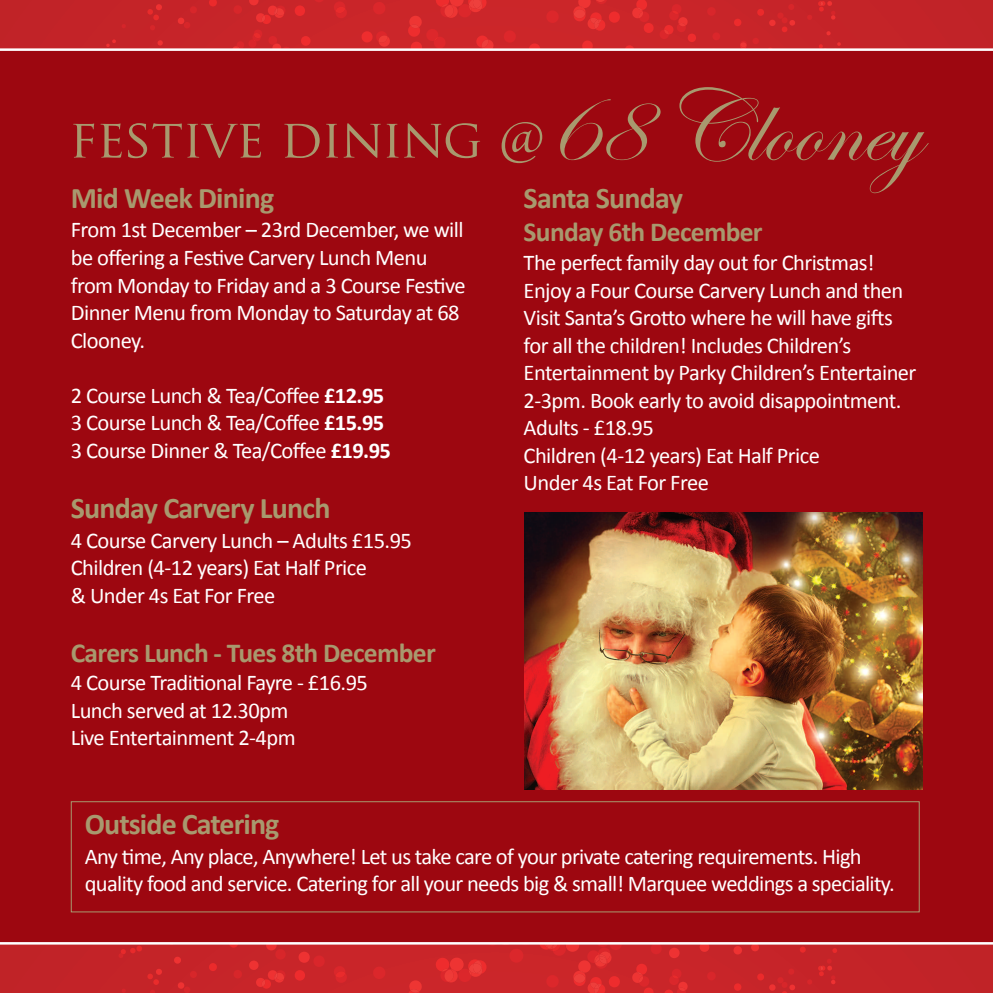
<style>
.page{position:relative;width:993px;height:993px;background:#fff}
.page>*{position:absolute;margin:0;border:0;box-sizing:border-box;transform-origin:0 0}
.t1{font:52.5px "Trajan Pro";letter-spacing:-.015em;color:#a8996e}
.t2{font:700 30px "Calibri";letter-spacing:-.025em;color:#a8996e}
.t3{font:700 27.5px "Calibri";letter-spacing:-.025em;color:#a8996e}
.t4{font:22.5px/27.5px "Calibri";letter-spacing:-.025em;color:#fff}
.s1{font-family:"Edwardian Script ITC";font-size:103.75px}
.s2{font-weight:700}
</style>
<div class="page">
<div style="left:0;top:0;width:992px;height:992px;background:#9d0710"></div>
<div style="left:0;top:0;width:992px;height:50px;background:#c62429"></div>
<svg style="left:315px;top:0;width:8px;height:2px"></svg>
<svg style="left:234px;top:5px;width:8px;height:9px"></svg>
<svg style="left:504px;top:30px;width:12px;height:13px"></svg>
<svg style="left:122px;top:24px;width:4px;height:4px"></svg>
<svg style="left:707px;top:7px;width:9px;height:9px"></svg>
<svg style="left:546px;top:10px;width:13px;height:13px"></svg>
<svg style="left:334px;top:1px;width:13px;height:17px"></svg>
<svg style="left:712px;top:32px;width:8px;height:8px"></svg>
<svg style="left:373px;top:2px;width:13px;height:12px"></svg>
<svg style="left:740px;top:38px;width:19px;height:10px"></svg>
<svg style="left:301px;top:36px;width:10px;height:10px"></svg>
<svg style="left:734px;top:19px;width:7px;height:7px"></svg>
<svg style="left:529px;top:43px;width:11px;height:5px"></svg>
<svg style="left:209px;top:0;width:8px;height:6px"></svg>
<svg style="left:294px;top:5px;width:11px;height:11px"></svg>
<svg style="left:147px;top:4px;width:15px;height:26px"></svg>
<svg style="left:157px;top:40px;width:6px;height:6px"></svg>
<svg style="left:819px;top:44px;width:4px;height:4px"></svg>
<svg style="left:106px;top:39px;width:10px;height:8px"></svg>
<svg style="left:178px;top:6px;width:19px;height:22px"></svg>
<svg style="left:757px;top:4px;width:38px;height:28px"></svg>
<svg style="left:807px;top:1px;width:28px;height:19px"></svg>
<svg style="left:573px;top:0;width:123px;height:48px"></svg>
<svg style="left:268px;top:36px;width:21px;height:12px"></svg>
<svg style="left:826px;top:31px;width:4px;height:4px"></svg>
<svg style="left:249px;top:0;width:36px;height:24px"></svg>
<svg style="left:361px;top:31px;width:29px;height:16px"></svg>
<svg style="left:233px;top:30px;width:29px;height:18px"></svg>
<svg style="left:408px;top:0;width:85px;height:48px"></svg>
<div style="left:0;top:943px;width:992px;height:49px;background:#c52428"></div>
<svg style="left:234px;top:970px;width:8px;height:8px"></svg>
<svg style="left:649px;top:944px;width:13px;height:9px"></svg>
<svg style="left:707px;top:972px;width:9px;height:8px"></svg>
<svg style="left:334px;top:966px;width:13px;height:16px"></svg>
<svg style="left:373px;top:966px;width:13px;height:12px"></svg>
<svg style="left:832px;top:948px;width:5px;height:4px"></svg>
<svg style="left:734px;top:983px;width:7px;height:7px"></svg>
<svg style="left:119px;top:946px;width:23px;height:11px"></svg>
<svg style="left:209px;top:963px;width:8px;height:7px"></svg>
<svg style="left:228px;top:944px;width:11px;height:3px"></svg>
<svg style="left:800px;top:946px;width:6px;height:6px"></svg>
<svg style="left:632px;top:963px;width:22px;height:29px"></svg>
<svg style="left:147px;top:969px;width:15px;height:23px"></svg>
<svg style="left:750px;top:944px;width:9px;height:7px"></svg>
<svg style="left:174px;top:957px;width:7px;height:6px"></svg>
<svg style="left:733px;top:946px;width:9px;height:8px"></svg>
<svg style="left:699px;top:944px;width:10px;height:7px"></svg>
<svg style="left:665px;top:969px;width:22px;height:23px"></svg>
<svg style="left:409px;top:980px;width:13px;height:12px"></svg>
<svg style="left:178px;top:971px;width:19px;height:21px"></svg>
<svg style="left:757px;top:969px;width:38px;height:23px"></svg>
<svg style="left:294px;top:951px;width:31px;height:29px"></svg>
<svg style="left:807px;top:959px;width:28px;height:25px"></svg>
<svg style="left:435px;top:944px;width:187px;height:48px"></svg>
<svg style="left:669px;top:947px;width:11px;height:10px"></svg>
<svg style="left:248px;top:944px;width:38px;height:44px"></svg>
<hr style="left:0;top:48px;width:992px;height:3px;background:#fff">
<hr style="left:0;top:941px;width:992px;height:3px;background:#fff">
<img style="left:524px;top:512px;width:397px;height:277px">
<div style="left:71px;top:801px;width:848px;height:111px;border:1px solid #a8996e"></div>
<h1 class="t1" style="left:69px;top:108px;width:851px">FESTIVE DINING @<span class="s1">68 Clooney</span></h1>
<h2 class="t2" style="left:71px;top:179px;width:205px">Mid Week Dining</h2>
<p class="t4" style="left:71px;top:216px;width:396px">From 1st December – 23rd December, we will be offering a Festive Carvery Lunch Menu from Monday to Friday and a 3 Course Festive Dinner Menu from Monday to Saturday at 68<br>Clooney.</p>
<p class="t4" style="left:71px;top:381px;width:321px">2 Course Lunch &amp; Tea/Coffee <span class="s2">£12.95<br></span>3 Course Lunch &amp; Tea/Coffee <span class="s2">£15.95<br></span>3 Course Dinner &amp; Tea/Coffee <span class="s2">£19.95</span></p>
<h2 class="t2" style="left:71px;top:489px;width:261px">Sunday Carvery Lunch</h2>
<p class="t4" style="left:71px;top:526px;width:342px">4 Course Carvery Lunch – Adults £15.95<br>Children (4-12 years) Eat Half Price<br>&amp; Under 4s Eat For Free</p>
<p class="t3" style="left:71px;top:635px;width:366px">Carers Lunch - Tues 8th December</p>
<p class="t4" style="left:71px;top:668px;width:298px">4 Course Traditional Fayre - £16.95<br>Lunch served at 12.30pm<br>Live Entertainment 2-4pm</p>
<h2 class="t2" style="left:523px;top:179px;width:161px">Santa Sunday</h2>
<p class="t3" style="left:523px;top:215px;width:240px">Sunday 6th December</p>
<p class="t4" style="left:523px;top:248px;width:394px">The perfect family day out for Christmas!<br>Enjoy a Four Course Carvery Lunch and then Visit Santa’s Grotto where he will have gifts for all the children! Includes Children’s Entertainment by Parky Children’s Entertainer 2-3pm. Book early to avoid disappointment.<br>Adults - £18.95<br>Children (4-12 years) Eat Half Price<br>Under 4s Eat For Free</p>
<h2 class="t2" style="left:85px;top:805px;width:196px">Outside Catering</h2>
<p class="t4" style="left:85px;top:842px;width:811px">Any time, Any place, Anywhere! Let us take care of your private catering requirements. High quality food and service. Catering for all your needs big &amp; small! Marquee weddings a speciality.</p>
</div>
